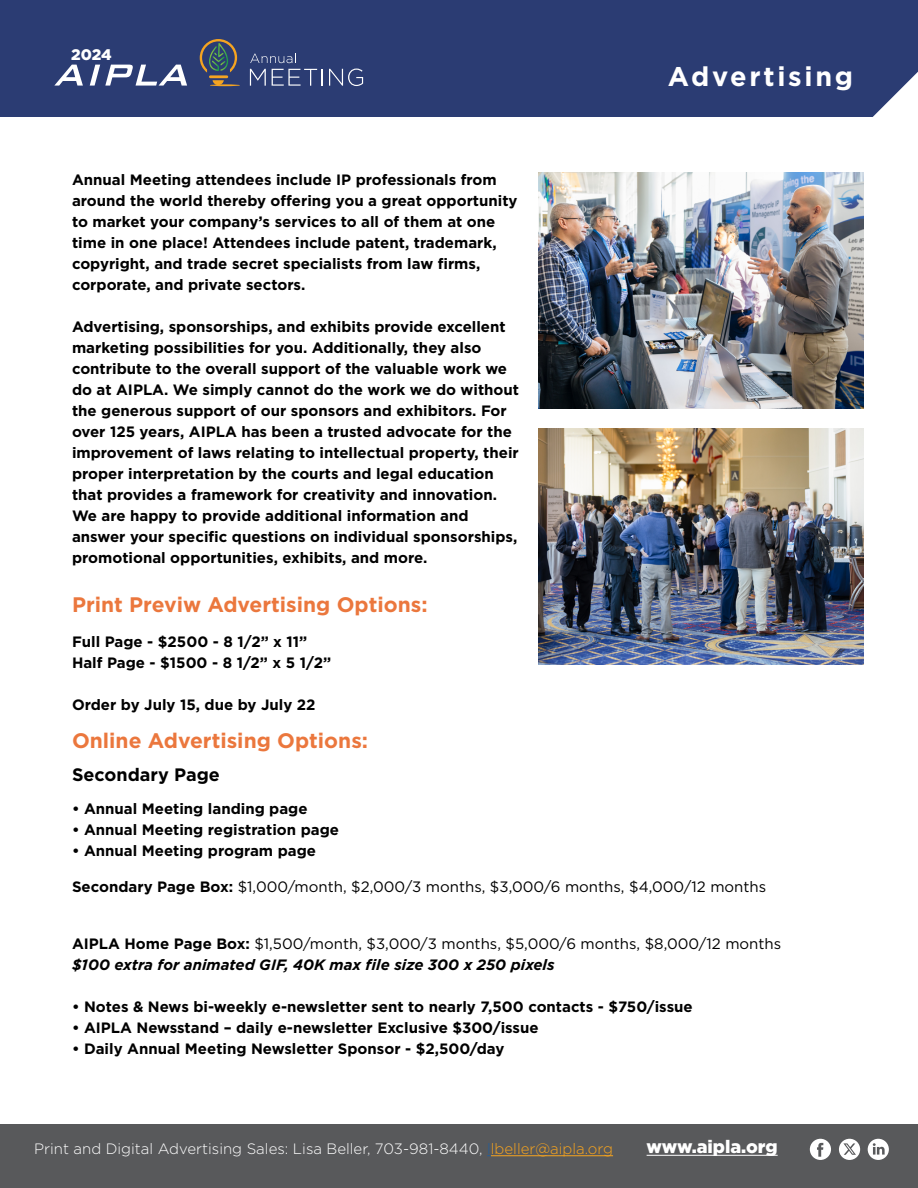
<style>
.page{position:relative;width:918px;height:1188px;background:#fff}
.page>*{position:absolute;margin:0;border:0;box-sizing:border-box;transform-origin:0 0}
.t1{font:700 27px "Gotham";letter-spacing:.1em;color:#fff}
.t2{font:700 21px "Gotham";color:#eb773d}
.t3{font:700 18px "Gotham";color:#000}
.t4{font:900 18px "Gotham";color:#fff}
.t5{font:900 15.3px "Gotham";color:#fff}
.t6{font:700 15px/21px "Gotham";color:#000}
.t7{font:15px/21px "Gotham";color:#000}
.t8{font:300 15px "Gotham";color:#fff}
.s1{font-weight:700}
.s2{font-weight:700;font-style:italic}
.s3{color:#215e9e}
.s4{color:#f9a51e}
</style>
<div class="page">
<div style="left:0;top:1125px;width:918px;height:63px;background:#58595b"></div>
<hr style="left:647px;top:1155px;width:131px;height:1px;background:#fff">
<svg style="left:810px;top:1139px;width:21px;height:21px"></svg>
<svg style="left:839px;top:1139px;width:21px;height:21px"></svg>
<svg style="left:868px;top:1139px;width:21px;height:21px"></svg>
<hr style="left:491px;top:1155px;width:122px;height:1px;background:#f9a51e">
<div style="left:0;top:0;width:918px;height:117px;background:#2b3c73"></div>
<svg style="left:873px;top:72px;width:45px;height:45px"></svg>
<svg style="left:250px;top:53px;width:46px;height:10px"></svg>
<svg style="left:250px;top:69px;width:16px;height:17px"></svg>
<svg style="left:272px;top:69px;width:51px;height:17px"></svg>
<svg style="left:329px;top:69px;width:34px;height:17px"></svg>
<svg style="left:54px;top:65px;width:29px;height:21px"></svg>
<svg style="left:90px;top:65px;width:97px;height:21px"></svg>
<hr style="left:210px;top:84px;width:30px;height:2px;background:#f5a421;border-radius:50%">
<svg style="left:213px;top:80px;width:11px;height:5px"></svg>
<hr style="left:209px;top:75px;width:19px;height:3px;background:#f5a421">
<svg style="left:200px;top:39px;width:37px;height:34px"></svg>
<img style="left:538px;top:173px;width:326px;height:236px">
<img style="left:538px;top:428px;width:326px;height:236px">
<p class="t5" style="left:71px;top:44px;width:42px">2024</p>
<h1 class="t1" style="left:668px;top:59px;width:187px">Advertising</h1>
<p class="t6" style="left:72px;top:169px;width:447px">Annual Meeting attendees include IP professionals from around the world thereby offering you a great opportunity to market your company’s services to all of them at one time in one place! Attendees include patent, trademark, copyright, and trade secret specialists from law firms, corporate, and private sectors.</p>
<p class="t6" style="left:72px;top:316px;width:449px">Advertising, sponsorships, and exhibits provide excellent marketing possibilities for you. Additionally, they also contribute to the overall support of the valuable work we do at AIPLA. We simply cannot do the work we do without the generous support of our sponsors and exhibitors. For over 125 years, AIPLA has been a trusted advocate for the improvement of laws relating to intellectual property, their proper interpretation by the courts and legal education that provides a framework for creativity and innovation.<br>We are happy to provide additional information and answer your specific questions on individual sponsorships, promotional opportunities, exhibits, and more.</p>
<h2 class="t2" style="left:72px;top:591px;width:357px">Print Previw Advertising Options:</h2>
<p class="t6" style="left:72px;top:631px;width:261px">Full Page - $2500 - 8 1/2” x 11”<br>Half Page - $1500 - 8 1/2” x 5 1/2”</p>
<p class="t6" style="left:72px;top:694px;width:245px">Order by July 15, due by July 22</p>
<h2 class="t2" style="left:72px;top:726px;width:298px">Online Advertising Options:</h2>
<p class="t3" style="left:72px;top:762px;width:149px">Secondary Page</p>
<p class="t6" style="left:72px;top:798px;width:237px">• Annual Meeting landing page</p>
<p class="t6" style="left:72px;top:819px;width:269px">• Annual Meeting registration page</p>
<p class="t6" style="left:72px;top:840px;width:246px">• Annual Meeting program page</p>
<p class="t7" style="left:72px;top:875px;width:696px"><span class="s1">Secondary Page Box:</span> $1,000/month, $2,000/3 months, $3,000/6 months, $4,000/12 months</p>
<p class="t7" style="left:72px;top:932px;width:711px"><span class="s1">AIPLA Home Page Box:</span> $1,500/month, $3,000/3 months, $5,000/6 months, $8,000/12 months <span class="s2">$100 extra for animated GIF, 40K max file size 300 x 250 pixels</span></p>
<p class="t6" style="left:72px;top:996px;width:622px">• Notes &amp; News bi-weekly e-newsletter sent to nearly 7,500 contacts - $750/issue</p>
<p class="t6" style="left:72px;top:1017px;width:468px">• AIPLA Newsstand – daily e-newsletter Exclusive $300/issue</p>
<p class="t6" style="left:72px;top:1038px;width:434px">• Daily Annual Meeting Newsletter Sponsor - $2,500/day</p>
<p class="t8" style="left:34px;top:1139px;width:580px">Print and Digital Advertising Sales: Lisa Beller, 703-981-8440, <span class="s3">l</span><span class="s4">lbeller@aipla.org</span></p>
<p class="t4" style="left:647px;top:1135px;width:133px">www.aipla.org</p>
</div>
